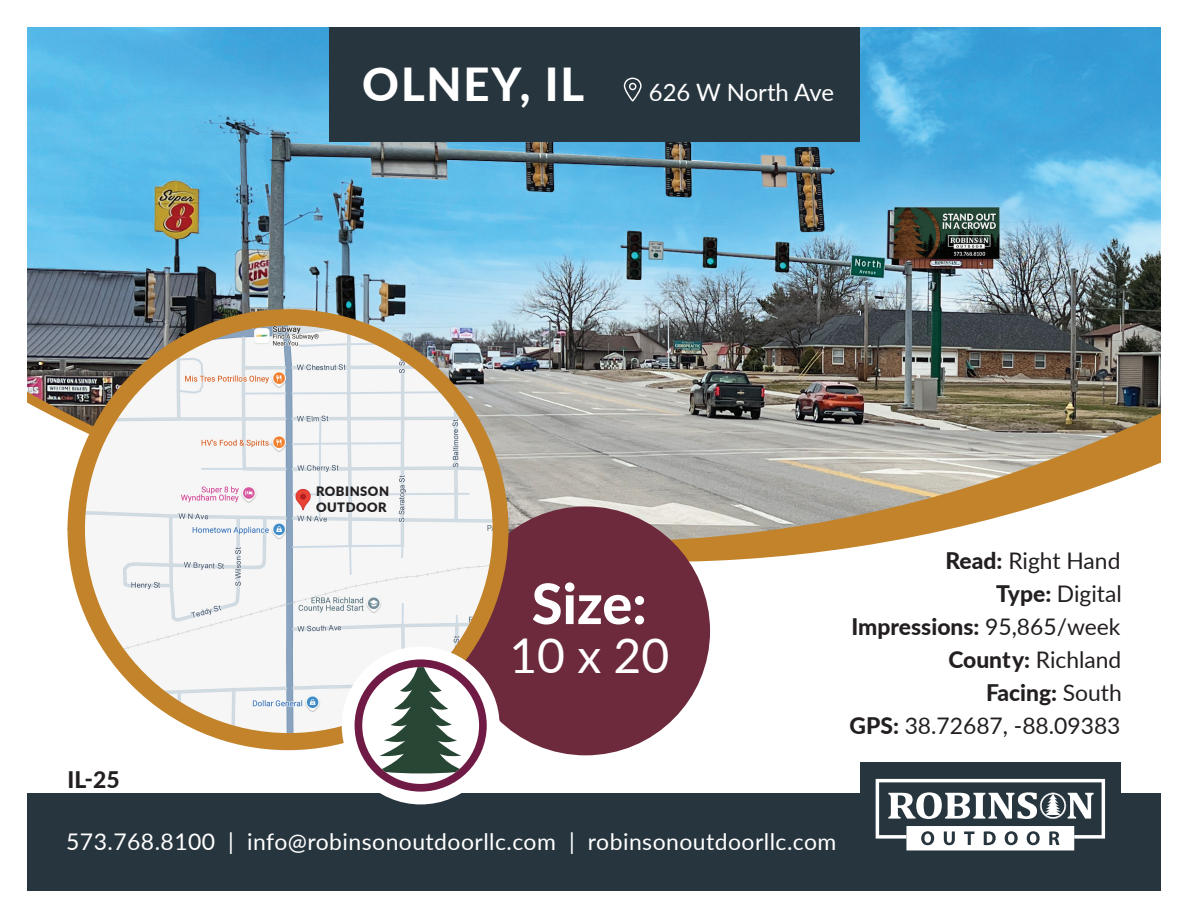
<style>
.page{position:relative;width:1188px;height:918px;background:#fff}
.page>*{position:absolute;margin:0;border:0;box-sizing:border-box;transform-origin:0 0}
.t1{font:800 55.8px "Lato";color:#fff}
.t2{font:48px "Lato";color:#fff}
.t3{font:800 45.6px "Lato";letter-spacing:.04em;color:#fff}
.t4{font:23.85px "Lato";color:#fff}
.t5{font:22.95px "Lato";letter-spacing:.02em;color:#fff}
.t6{font:22.8px/33.2px "Lato";color:#231f20;text-align:right}
.t7{font:800 22.8px "Lato";color:#231f20}
.t8{font:900 12.9px/15.6px "Lato";letter-spacing:.04em;color:#231f20}
.s1{font-weight:800}
</style>
<div class="page">
<img style="left:27px;top:27px;width:1134px;height:864px">
<h3 class="t3" style="left:362px;top:51px;width:224px">OLNEY, IL</h3>
<p class="t4" style="left:649px;top:76px;width:187px">626 W North Ave</p>
<p class="t7" style="left:67px;top:762px;width:54px">IL-25</p>
<p class="t8" style="left:316px;top:483px;width:75px">ROBINSON<br>OUTDOOR</p>
<h1 class="t1" style="left:532px;top:562px;width:117px">Size:</h1>
<h2 class="t2" style="left:509px;top:621px;width:161px">10 x 20</h2>
<p class="t6" style="left:850px;top:543px;width:274px"><span class="s1">Read:</span> Right Hand<br><span class="s1">Type:</span> Digital<br><span class="s1">Impressions:</span> 95,865/week<br><span class="s1">County:</span> Richland<br><span class="s1">Facing:</span> South<br><span class="s1">GPS:</span> 38.72687, -88.09383</p>
<p class="t5" style="left:66px;top:826px;width:772px">573.768.8100 | info@robinsonoutdoorllc.com | robinsonoutdoorllc.com</p>
</div>
